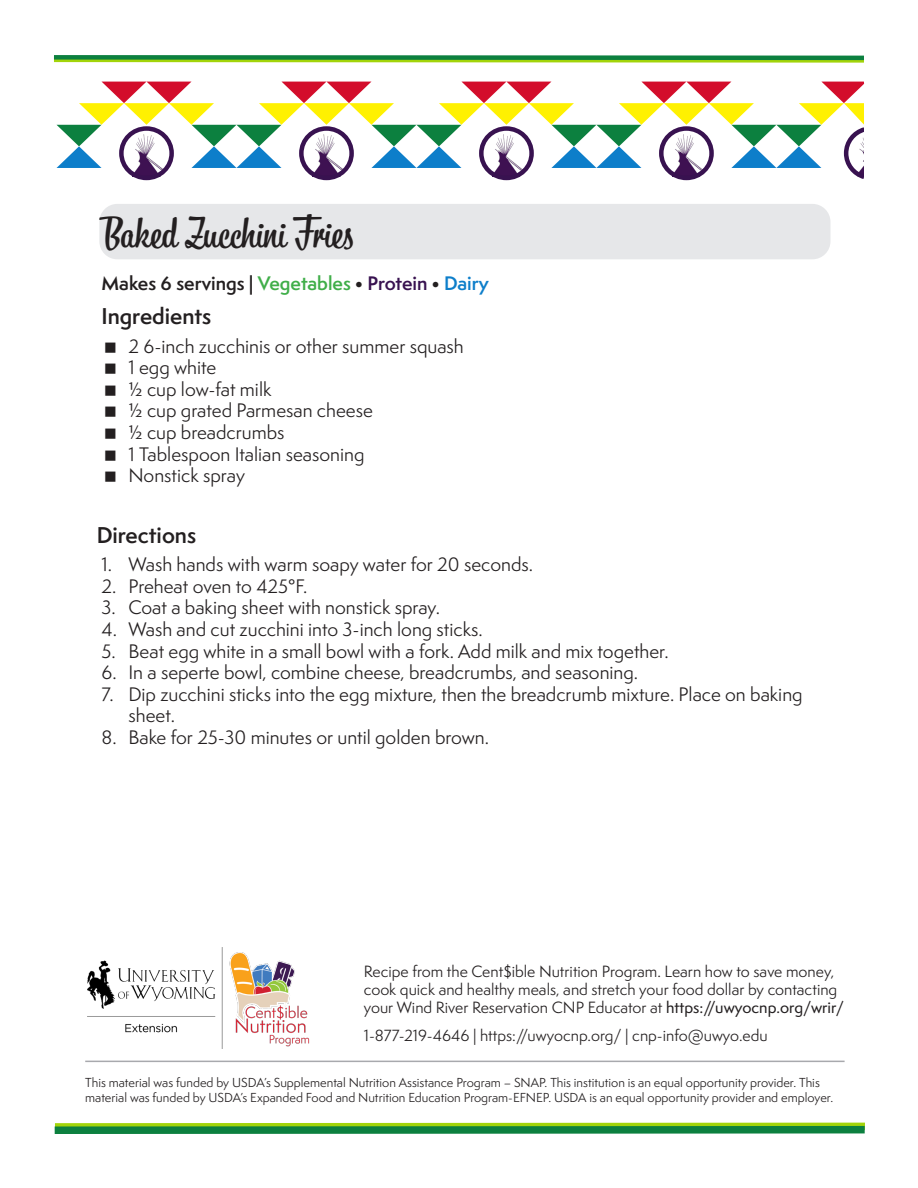
<style>
.page{position:relative;width:918px;height:1188px;background:#fff}
.page>*{position:absolute;margin:0;border:0;box-sizing:border-box;transform-origin:0 0}
.Recipe_Title{font:42px "Bistro Script";color:#231f20}
.t1{font:600 21px "Semplicita Pro";color:#231f20}
.t2{font:18px/21.6px "Semplicita Pro";color:#231f20}
.t3{font:600 18px "Semplicita Pro";color:#231f20}
.t4{font:15px/18px "Semplicita Pro";color:#231f20}
.t5{font:12px/14.4px "Semplicita Pro";color:#231f20}
.s1{color:#40ae49}
.s2{color:#381250}
.s3{color:#0d7eca}
.s4{font-weight:500}
</style>
<div class="page">
<svg style="left:54px;top:55px;width:810px;height:8px"></svg>
<svg style="left:57px;top:82px;width:808px;height:99px"></svg>
<div style="left:864px;top:124px;width:20px;height:54px;background:#fff"></div>
<svg style="left:54px;top:1122px;width:811px;height:12px"></svg>
<img style="left:88px;top:947px;width:222px;height:102px">
<hr style="left:85px;top:1061px;width:760px;height:1px;background:#a8a9ad">
<div style="left:99px;top:204px;width:731px;height:55px;background:#e6e7e9;border-radius:18px"></div>
<h1 class="Recipe_Title" style="left:99px;top:207px;width:256px">Baked Zucchini Fries</h1>
<p class="t3" style="left:102px;top:270px;width:389px">Makes 6 servings | <span class="s1">Vegetables</span> • <span class="s2">Protein</span> • <span class="s3">Dairy</span></p>
<p class="t1" style="left:102px;top:301px;width:111px">Ingredients</p>
<p class="t2" style="left:129px;top:335px;width:337px">2 6-inch zucchinis or other summer squash</p>
<p class="t2" style="left:129px;top:356px;width:89px">1 egg white</p>
<p class="t2" style="left:129px;top:378px;width:145px">½ cup low-fat milk</p>
<p class="t2" style="left:129px;top:400px;width:246px">½ cup grated Parmesan cheese</p>
<p class="t2" style="left:129px;top:421px;width:158px">½ cup breadcrumbs</p>
<p class="t2" style="left:129px;top:443px;width:237px">1 Tablespoon Italian seasoning</p>
<p class="t2" style="left:129px;top:464px;width:118px">Nonstick spray</p>
<p class="t1" style="left:97px;top:519px;width:101px">Directions</p>
<p class="t2" style="left:102px;top:553px;width:433px">1. Wash hands with warm soapy water for 20 seconds.</p>
<p class="t2" style="left:102px;top:575px;width:207px">2. Preheat oven to 425°F.</p>
<p class="t2" style="left:102px;top:597px;width:340px">3. Coat a baking sheet with nonstick spray.</p>
<p class="t2" style="left:102px;top:618px;width:383px">4. Wash and cut zucchini into 3-inch long sticks.</p>
<p class="t2" style="left:102px;top:640px;width:569px">5. Beat egg white in a small bowl with a fork. Add milk and mix together.</p>
<p class="t2" style="left:102px;top:661px;width:538px">6. In a seperte bowl, combine cheese, breadcrumbs, and seasoning.</p>
<p class="t2" style="left:129px;top:683px;width:676px;text-indent:-27px">7. Dip zucchini sticks into the egg mixture, then the breadcrumb mixture. Place on baking sheet.</p>
<p class="t2" style="left:102px;top:726px;width:389px">8. Bake for 25-30 minutes or until golden brown.</p>
<p class="t4" style="left:364px;top:962px;width:482px">Recipe from the Cent$ible Nutrition Program. Learn how to save money, cook quick and healthy meals, and stretch your food dollar by contacting your Wind River Reservation CNP Educator at <span class="s4">https://uwyocnp.org/wrir/</span></p>
<p class="t4" style="left:364px;top:1026px;width:405px">1-877-219-4646 | https://uwyocnp.org/ | cnp-info@uwyo.edu</p>
<p class="t5" style="left:85px;top:1075px;width:750px">This material was funded by USDA’s Supplemental Nutrition Assistance Program – SNAP. This institution is an equal opportunity provider. This material was funded by USDA’s Expanded Food and Nutrition Education Program-EFNEP. USDA is an equal opportunity provider and employer.</p>
</div>
